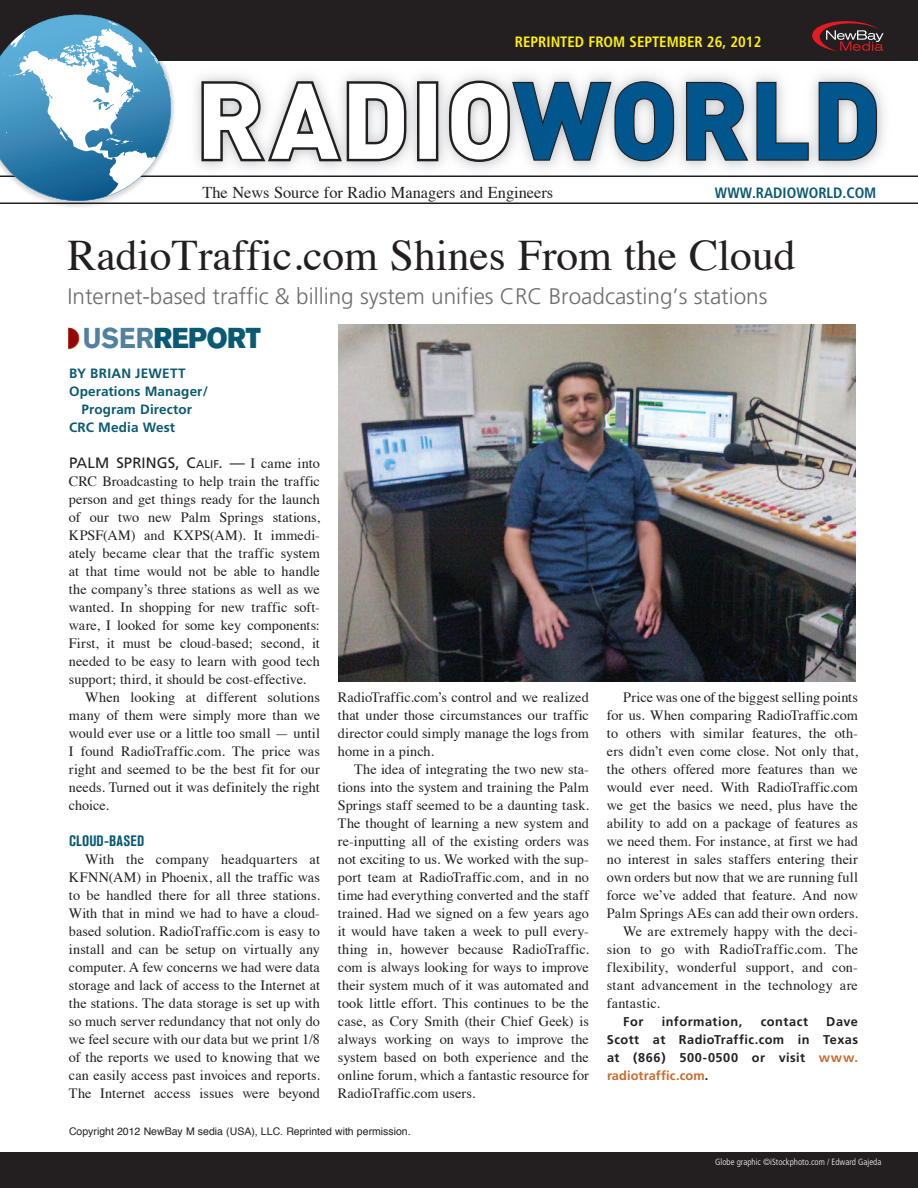
<style>
.page{position:relative;width:918px;height:1188px;background:#fff}
.page>*{position:absolute;margin:0;border:0;box-sizing:border-box;transform-origin:0 0}
.t1{font:43.5px "Times";color:#231f20}
.t2{font:28.5px "Akzidenz Grotesk BE Super";color:#0b5a73;scale:.9 1}
.t3{font:300 22.5px "Frutiger";color:#6c6d70}
.t4{font:16.5px "Times";color:#231f20}
.t5{font:700 condensed 15px "Frutiger";color:#fff101}
.t6{font:15px "Frutiger";letter-spacing:.005em;color:#231f20}
.t7{font:700 condensed 15px "Frutiger";color:#0b5a73}
.t8{font:700 condensed 15px "Akzidenz Grotesk BE";letter-spacing:.015em;color:#0b5a73}
.t9{font:14.25px/18px "Times";letter-spacing:.005em;color:#231f20;text-align:justify}
.t10{font:700 13.5px "Frutiger";letter-spacing:.01em;color:#0b5a73}
.t11{font:700 12.75px/18px "Frutiger";letter-spacing:.035em;color:#231f20;text-align:justify}
.t12{font:10.5px "Helvetica";color:#231f20}
.t13{font:300 condensed 9px "Frutiger";color:#fff}
.s1{color:#940408}
.s2{font-family:"Akzidenz Grotesk BE";font-weight:700;color:#5081a0}
.s3{font-size:11.25px}
.s4{font-family:"Times";font-size:14.25px}
.s5{color:#cb692c}
</style>
<div class="page">
<img style="left:183px;top:75px;width:716px;height:101px">
<svg style="left:201px;top:81px;width:205px;height:80px"></svg>
<svg style="left:417px;top:81px;width:21px;height:80px"></svg>
<svg style="left:449px;top:81px;width:225px;height:81px"></svg>
<svg style="left:686px;top:82px;width:62px;height:79px;background:#3e759a"></svg>
<svg style="left:756px;top:82px;width:53px;height:79px"></svg>
<svg style="left:819px;top:82px;width:58px;height:79px;background:#397398"></svg>
<hr style="left:0;top:176px;width:918px;height:1px;background:#231f20">
<hr style="left:0;top:202px;width:918px;height:2px;background:#231f20">
<div style="left:0;top:1152px;width:918px;height:36px;background:#231f20"></div>
<div style="left:0;top:0;width:918px;height:61px;background:#231f20"></div>
<svg style="left:812px;top:21px;width:72px;height:30px"></svg>
<img style="left:338px;top:324px;width:518px;height:358px">
<svg style="left:68px;top:327px;width:12px;height:22px"></svg>
<svg style="left:0;top:14px;width:175px;height:193px"></svg>
<p class="t5" style="left:515px;top:33px;width:248px">REPRINTED FROM SEPTEMBER 26, 2012</p>
<p class="t4" style="left:202px;top:177px;width:352px">The News Source for Radio Managers and Engineers</p>
<p class="t7" style="left:715px;top:184px;width:163px">WWW.RADIOWORLD.COM</p>
<h1 class="t1" style="left:68px;top:215px;width:730px">RadioTraffic.com Shines From the Cloud</h1>
<h3 class="t3" style="left:68px;top:284px;width:702px">Internet-based traffic &amp; billing system unifies CRC Broadcasting’s stations</h3>
<h2 class="t2" style="left:68px;top:322px;width:216px"><span class="s1">◗</span><span class="s2">USER</span>REPORT</h2>
<p class="t10" style="left:69px;top:365px;width:116px">By Brian Jewett</p>
<p class="t10" style="left:69px;top:383px;width:141px">Operations Manager/</p>
<p class="t10" style="left:81px;top:401px;width:112px">Program Director</p>
<p class="t10" style="left:69px;top:419px;width:108px">CRC Media West</p>
<p class="t6" style="left:69px;top:454px;width:252px">PALM SPRINGS, C<span class="s3">ali f</span>. — <span class="s4">I came into</span></p>
<p class="t9" style="left:69px;top:471px;width:252px">CRC Broadcasting to help train the traffic</p>
<p class="t9" style="left:69px;top:489px;width:252px">person and get things ready for the launch</p>
<p class="t9" style="left:69px;top:507px;width:253px">of our two new Palm Springs stations,</p>
<p class="t9" style="left:69px;top:525px;width:252px">KPSF(AM) and KXPS(AM). It immedi-</p>
<p class="t9" style="left:69px;top:543px;width:252px">ately became clear that the traffic system</p>
<p class="t9" style="left:69px;top:561px;width:252px">at that time would not be able to handle</p>
<p class="t9" style="left:69px;top:579px;width:252px">the company’s three stations as well as we</p>
<p class="t9" style="left:69px;top:597px;width:252px">wanted. In shopping for new traffic soft-</p>
<p class="t9" style="left:69px;top:615px;width:252px">ware, I looked for some key components:</p>
<p class="t9" style="left:69px;top:633px;width:252px">First, it must be cloud-based; second, it</p>
<p class="t9" style="left:69px;top:651px;width:252px">needed to be easy to learn with good tech</p>
<p class="t9" style="left:69px;top:669px;width:239px">support; third, it should be cost-effective.</p>
<p class="t9" style="left:85px;top:687px;width:236px">When looking at different solutions</p>
<p class="t9" style="left:69px;top:705px;width:253px">many of them were simply more than we</p>
<p class="t9" style="left:69px;top:723px;width:253px">would ever use or a little too small — until</p>
<p class="t9" style="left:69px;top:741px;width:252px">I found RadioTraffic.com. The price was</p>
<p class="t9" style="left:69px;top:759px;width:252px">right and seemed to be the best fit for our</p>
<p class="t9" style="left:69px;top:777px;width:252px">needs. Turned out it was definitely the right</p>
<p class="t9" style="left:69px;top:795px;width:42px">choice.</p>
<p class="t8" style="left:69px;top:832px;width:77px">CLOUD-BASED</p>
<p class="t9" style="left:69px;top:849px;width:253px;text-indent:16px">With the company headquarters at KFNN(AM) in Phoenix, all the traffic was to be handled there for all three stations.<br>With that in mind we had to have a cloud&shy;based solution. RadioTraffic.com is easy to install and can be setup on virtually any computer. A few concerns we had were data storage and lack of access to the Internet at the stations. The data storage is set up with so much server redundancy that not only do we feel secure with our data but we print 1/8 of the reports we used to knowing that we can easily access past invoices and reports.<br>The Internet access issues were beyond</p>
<p class="t9" style="left:338px;top:687px;width:252px">RadioTraffic.com’s control and we realized that under those circumstances our traffic director could simply manage the logs from home in a pinch.</p>
<p class="t9" style="left:338px;top:759px;width:252px;text-indent:16px">The idea of integrating the two new sta&shy;tions into the system and training the Palm Springs staff seemed to be a daunting task.<br>The thought of learning a new system and re-inputting all of the existing orders was not exciting to us. We worked with the sup&shy;port team at RadioTraffic.com, and in no time had everything converted and the staff trained. Had we signed on a few years ago it would have taken a week to pull every&shy;thing in, however because RadioTraffic. com is always looking for ways to improve their system much of it was automated and took little effort. This continues to be the case, as Cory Smith (their Chief Geek) is always working on ways to improve the system based on both experience and the online forum, which a fantastic resource for RadioTraffic.com users.</p>
<p class="t12" style="left:69px;top:1123px;width:343px">Copyright 2012 NewBay M sedia (USA), LLC. Reprinted with permission.</p>
<p class="t9" style="left:623px;top:687px;width:236px">Price was one of the biggest selling points</p>
<p class="t9" style="left:607px;top:705px;width:252px">for us. When comparing RadioTraffic.com</p>
<p class="t9" style="left:607px;top:723px;width:252px">to others with similar features, the oth-</p>
<p class="t9" style="left:607px;top:741px;width:252px">ers didn’t even come close. Not only that,</p>
<p class="t9" style="left:607px;top:759px;width:252px">the others offered more features than we</p>
<p class="t9" style="left:607px;top:777px;width:252px">would ever need. With RadioTraffic.com</p>
<p class="t9" style="left:607px;top:795px;width:252px">we get the basics we need, plus have the</p>
<p class="t9" style="left:607px;top:813px;width:253px">ability to add on a package of features as</p>
<p class="t9" style="left:607px;top:831px;width:253px">we need them. For instance, at first we had</p>
<p class="t9" style="left:607px;top:849px;width:252px">no interest in sales staffers entering their</p>
<p class="t9" style="left:607px;top:867px;width:253px">own orders but now that we are running full</p>
<p class="t9" style="left:607px;top:885px;width:252px">force we’ve added that feature. And now</p>
<p class="t9" style="left:607px;top:903px;width:252px">Palm Springs AEs can add their own orders.</p>
<p class="t9" style="left:623px;top:921px;width:236px">We are extremely happy with the deci-</p>
<p class="t9" style="left:607px;top:939px;width:253px">sion to go with RadioTraffic.com. The</p>
<p class="t9" style="left:607px;top:957px;width:252px">flexibility, wonderful support, and con-</p>
<p class="t9" style="left:607px;top:975px;width:252px">stant advancement in the technology are</p>
<p class="t9" style="left:607px;top:993px;width:54px">fantastic.</p>
<p class="t11" style="left:623px;top:1013px;width:22px">For</p>
<p class="t11" style="left:662px;top:1013px;width:82px">information,</p>
<p class="t11" style="left:761px;top:1013px;width:49px">contact</p>
<p class="t11" style="left:607px;top:1013px;width:253px;text-indent:219px">Dave Scott at RadioTraffic.com in Texas at (866) 500-0500 or visit <span class="s5">www. radiotraffic.com</span>.</p>
<p class="t13" style="left:715px;top:1157px;width:168px">Globe graphic ©iStockphoto.com / Edward Gajeda</p>
</div>
